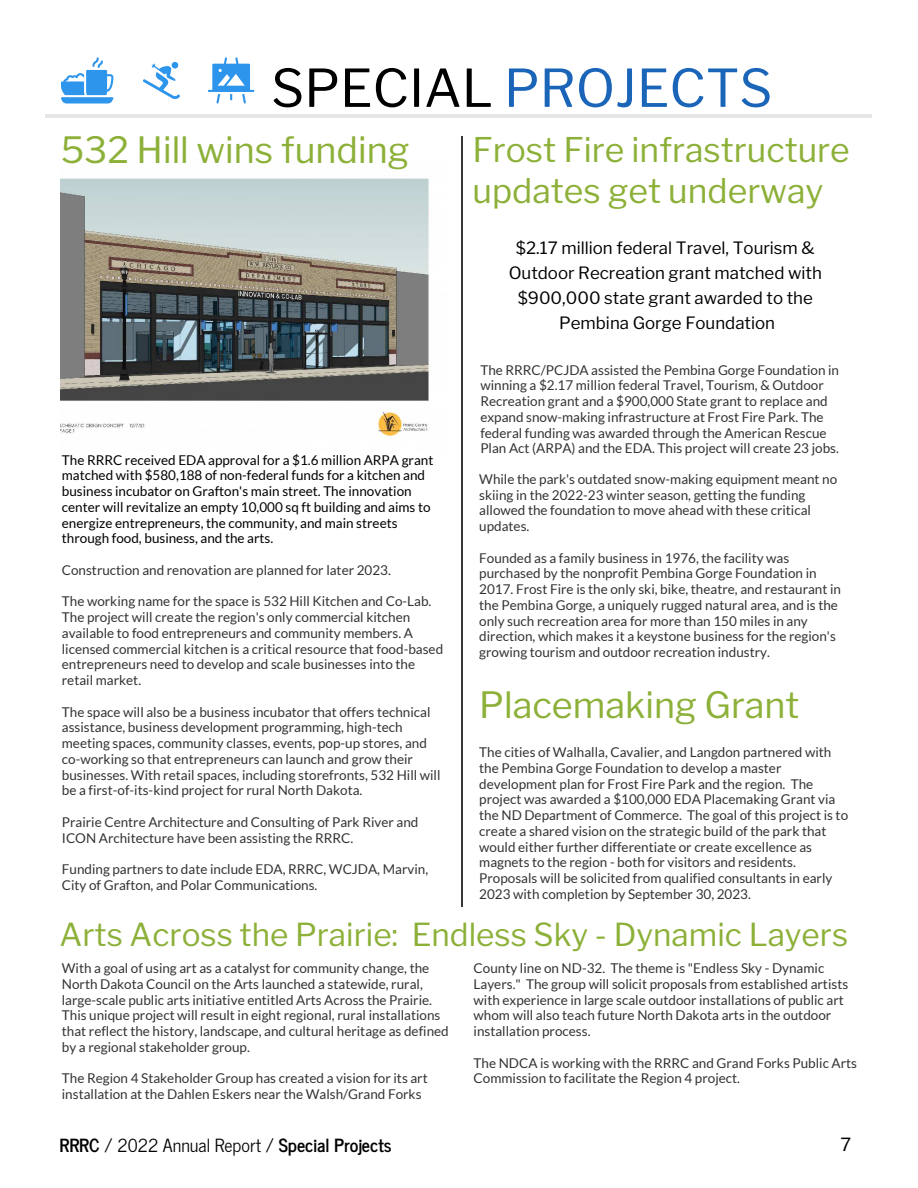
<style>
.page{position:relative;width:918px;height:1188px;background:#fff}
.page>*{position:absolute;margin:0;border:0;box-sizing:border-box;transform-origin:0 0}
.t1{font:100 51.75px "Libre Franklin";color:#1b65b9}
.t2{font:100 36px "Libre Franklin";color:#8cb038}
.t3{font:100 33.75px/40.5px "Libre Franklin";color:#8cb038}
.t4{font:100 31.5px "Libre Franklin";color:#8cb038}
.t5{font:700 18px "News Cycle";color:#000}
.t6{font:100 18px "Libre Franklin";color:#000}
.t7{font:100 16.8px/24.8px "Libre Franklin";color:#000;text-align:center}
.t8{font:13.5px/15.8px "Lato";color:#333}
.t9{font:13.5px/15.8px "Lato";color:#000}
.s1{color:#000}
.s2{font-weight:400}
</style>
<div class="page">
<img style="left:61px;top:178px;width:368px;height:261px">
<hr style="left:461px;top:136px;width:1px;height:771px;background:#393734">
<hr style="left:45px;top:115px;width:827px;height:3px;background:#e6e6e6">
<svg style="left:61px;top:57px;width:52px;height:47px"></svg>
<svg style="left:143px;top:62px;width:37px;height:37px"></svg>
<svg style="left:208px;top:57px;width:46px;height:47px"></svg>
<h1 class="t1" style="left:271px;top:48px;width:503px"><span class="s1">SPECIAL</span> PROJECTS</h1>
<h2 class="t2" style="left:61px;top:122px;width:350px">532 Hill wins funding</h2>
<p class="t9" style="left:62px;top:452px;width:373px">The RRRC received EDA approval for a $1.6 million ARPA grant matched with $580,188 of non-federal funds for a kitchen and business incubator on Grafton's main street. The innovation center will revitalize an empty 10,000 sq ft building and aims to energize entrepreneurs, the community, and main streets through food, business, and the arts.</p>
<p class="t8" style="left:62px;top:562px;width:331px">Construction and renovation are planned for later 2023.</p>
<p class="t8" style="left:62px;top:594px;width:383px">The working name for the space is 532 Hill Kitchen and Co-Lab.<br>The project will create the region's only commercial kitchen available to food entrepreneurs and community members. A licensed commercial kitchen is a critical resource that food-based entrepreneurs need to develop and scale businesses into the retail market.</p>
<p class="t8" style="left:62px;top:704px;width:380px">The space will also be a business incubator that offers technical assistance, business development programming, high-tech meeting spaces, community classes, events, pop-up stores, and co-working so that entrepreneurs can launch and grow their businesses. With retail spaces, including storefronts, 532 Hill will be a first-of-its-kind project for rural North Dakota.</p>
<p class="t8" style="left:62px;top:814px;width:358px">Prairie Centre Architecture and Consulting of Park River and<br>ICON Architecture have been assisting the RRRC.</p>
<p class="t8" style="left:62px;top:861px;width:368px">Funding partners to date include EDA, RRRC, WCJDA, Marvin,<br>City of Grafton, and Polar Communications.</p>
<h3 class="t3" style="left:472px;top:126px;width:379px">Frost Fire infrastructure updates get underway</h3>
<p class="t7" style="left:509px;top:234px;width:315px">$2.17 million federal Travel, Tourism &amp; Outdoor Recreation grant matched with $900,000 state grant awarded to the Pembina Gorge Foundation</p>
<p class="t8" style="left:480px;top:362px;width:360px">The RRRC/PCJDA assisted the Pembina Gorge Foundation in winning a $2.17 million federal Travel, Tourism, &amp; Outdoor Recreation grant and a $900,000 State grant to replace and expand snow-making infrastructure at Frost Fire Park. The federal funding was awarded through the American Rescue Plan Act (ARPA) and the EDA. This project will create 23 jobs.</p>
<p class="t8" style="left:479px;top:471px;width:360px">While the park's outdated snow-making equipment meant no skiing in the 2022-23 winter season, getting the funding allowed the foundation to move ahead with these critical updates.</p>
<p class="t8" style="left:479px;top:550px;width:363px">Founded as a family business in 1976, the facility was purchased by the nonprofit Pembina Gorge Foundation in 2017. Frost Fire is the only ski, bike, theatre, and restaurant in the Pembina Gorge, a uniquely rugged natural area, and is the only such recreation area for more than 150 miles in any direction, which makes it a keystone business for the region's growing tourism and outdoor recreation industry.</p>
<h2 class="t2" style="left:479px;top:676px;width:322px">Placemaking Grant</h2>
<p class="t8" style="left:479px;top:744px;width:370px">The cities of Walhalla, Cavalier, and Langdon partnered with the Pembina Gorge Foundation to develop a master development plan for Frost Fire Park and the region. The project was awarded a $100,000 EDA Placemaking Grant via the ND Department of Commerce. The goal of this project is to create a shared vision on the strategic build of the park that would either further differentiate or create excellence as magnets to the region - both for visitors and residents.<br>Proposals will be solicited from qualified consultants in early 2023 with completion by September 30, 2023.</p>
<h3 class="t4" style="left:60px;top:910px;width:790px">Arts Across the Prairie: Endless Sky - Dynamic Layers</h3>
<p class="t8" style="left:62px;top:960px;width:388px">With a goal of using art as a catalyst for community change, the North Dakota Council on the Arts launched a statewide, rural, large-scale public arts initiative entitled Arts Across the Prairie.<br>This unique project will result in eight regional, rural installations that reflect the history, landscape, and cultural heritage as defined by a regional stakeholder group.</p>
<p class="t8" style="left:62px;top:1071px;width:367px">The Region 4 Stakeholder Group has created a vision for its art installation at the Dahlen Eskers near the Walsh/Grand Forks</p>
<p class="t8" style="left:474px;top:960px;width:376px">County line on ND-32. The theme is "Endless Sky - Dynamic Layers." The group will solicit proposals from established artists with experience in large scale outdoor installations of public art whom will also teach future North Dakota arts in the outdoor installation process.</p>
<p class="t8" style="left:474px;top:1055px;width:385px">The NDCA is working with the RRRC and Grand Forks Public Arts<br>Commission to facilitate the Region 4 project.</p>
<h3 class="t5" style="left:60px;top:1129px;width:334px">RRRC <span class="s2">/ 2022 Annual Report /</span> Special Projects</h3>
<h3 class="t6" style="left:840px;top:1130px;width:12px">7</h3>
</div>
